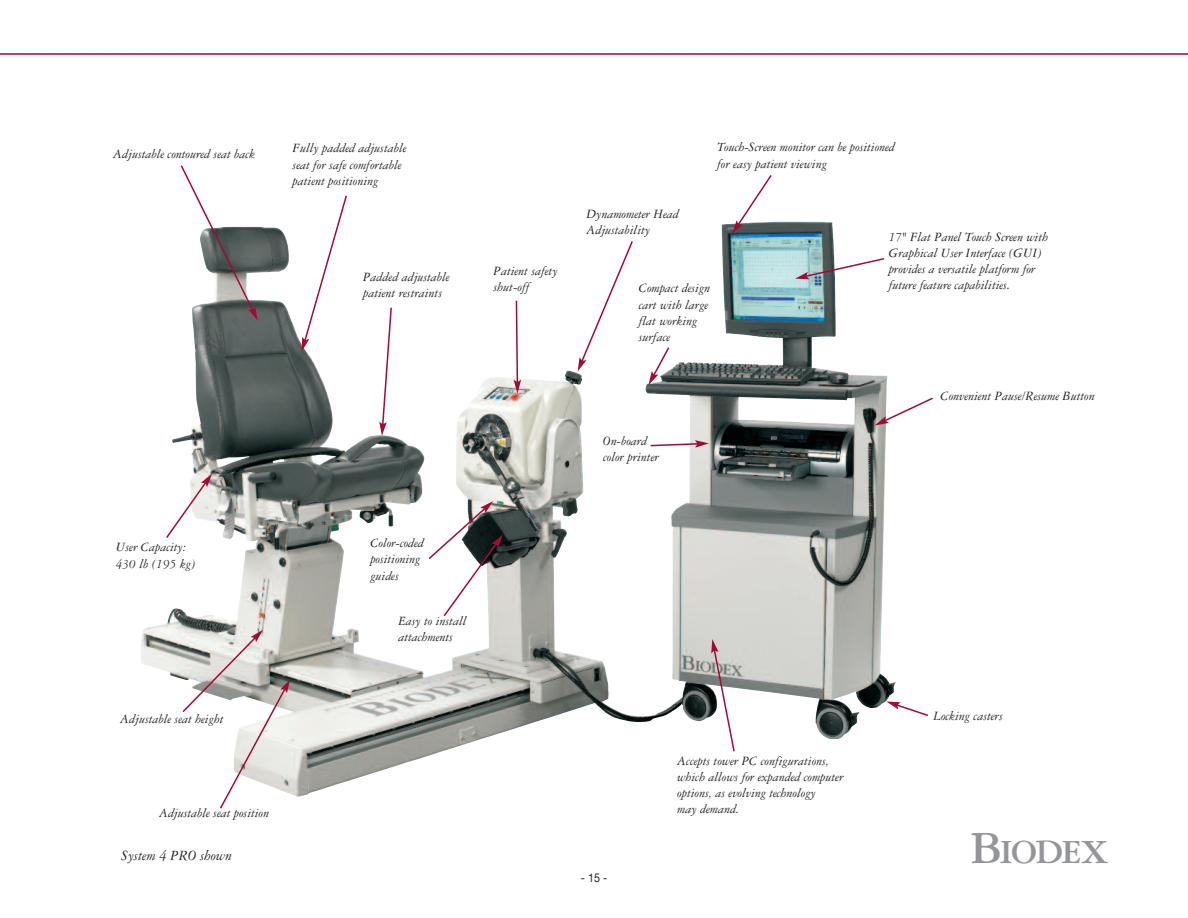
<style>
.page{position:relative;width:1188px;height:918px;background:#fff}
.page>*{position:absolute;margin:0;border:0;box-sizing:border-box;transform-origin:0 0}
.t1{font:700 36px "Garamond Three";letter-spacing:-.05em;color:#939598}
.t2{font:italic 15px "Garamond Three";color:#231f20}
.t3{font:italic 13.5px/16.2px "Garamond Three";color:#231f20}
.t4{font:12px "Helvetica Neue";color:#231f20;scale:.9 1}
.s1{font-size:48px}
</style>
<div class="page">
<img style="left:142px;top:303px;width:753px;height:494px">
<svg style="left:302px;top:195px;width:46px;height:156px"></svg>
<svg style="left:379px;top:306px;width:14px;height:130px"></svg>
<svg style="left:648px;top:346px;width:23px;height:39px"></svg>
<svg style="left:732px;top:175px;width:41px;height:59px"></svg>
<svg style="left:165px;top:474px;width:47px;height:66px"></svg>
<svg style="left:886px;top:701px;width:42px;height:16px"></svg>
<svg style="left:649px;top:440px;width:60px;height:8px"></svg>
<svg style="left:875px;top:396px;width:58px;height:29px"></svg>
<svg style="left:578px;top:241px;width:56px;height:130px"></svg>
<svg style="left:181px;top:630px;width:109px;height:179px"></svg>
<svg style="left:514px;top:300px;width:7px;height:94px"></svg>
<svg style="left:179px;top:165px;width:79px;height:155px"></svg>
<svg style="left:427px;top:501px;width:76px;height:117px"></svg>
<svg style="left:711px;top:639px;width:25px;height:114px"></svg>
<svg style="left:795px;top:257px;width:90px;height:22px"></svg>
<hr style="left:0;top:53px;width:1188px;height:2px;background:#a30a34">
<p class="t3" style="left:113px;top:147px;width:143px">Adjustable contoured seat back</p>
<p class="t3" style="left:293px;top:141px;width:115px">Fully padded adjustable seat for safe comfortable patient positioning</p>
<p class="t3" style="left:363px;top:270px;width:88px">Padded adjustable patient restraints</p>
<p class="t3" style="left:494px;top:264px;width:66px">Patient safety shut-off</p>
<p class="t3" style="left:586px;top:207px;width:94px">Dynamometer Head<br>Adjustability</p>
<p class="t3" style="left:717px;top:140px;width:179px">Touch-Screen monitor can be positioned for easy patient viewing</p>
<p class="t3" style="left:889px;top:230px;width:161px">17" Flat Panel Touch Screen with<br>Graphical User Interface (GUI) provides a versatile platform for</p>
<p class="t3" style="left:639px;top:281px;width:73px">Compact design</p>
<p class="t3" style="left:889px;top:278px;width:123px">future feature capabilities.</p>
<p class="t3" style="left:639px;top:297px;width:71px">cart with large flat working surface</p>
<p class="t3" style="left:603px;top:433px;width:57px">On-board color printer</p>
<p class="t3" style="left:940px;top:389px;width:156px">Convenient Pause/Resume Button</p>
<p class="t3" style="left:116px;top:540px;width:81px">User Capacity:<br>430 lb (195 kg)</p>
<p class="t3" style="left:370px;top:536px;width:55px">Color-coded positioning guides</p>
<p class="t3" style="left:120px;top:712px;width:105px">Adjustable seat height</p>
<p class="t3" style="left:159px;top:806px;width:112px">Adjustable seat position</p>
<p class="t2" style="left:122px;top:850px;width:112px">System 4 PRO shown</p>
<p class="t3" style="left:398px;top:614px;width:70px">Easy to install attachments</p>
<p class="t4" style="left:581px;top:871px;width:31px">-15-</p>
<p class="t3" style="left:677px;top:754px;width:168px">Accepts tower PC configurations, which allows for expanded computer options, as evolving technology<br>may demand.</p>
<p class="t3" style="left:934px;top:709px;width:71px">Locking casters</p>
<h1 class="t1" style="left:971px;top:840px;width:140px"><span class="s1">B</span>IODEX</h1>
</div>
